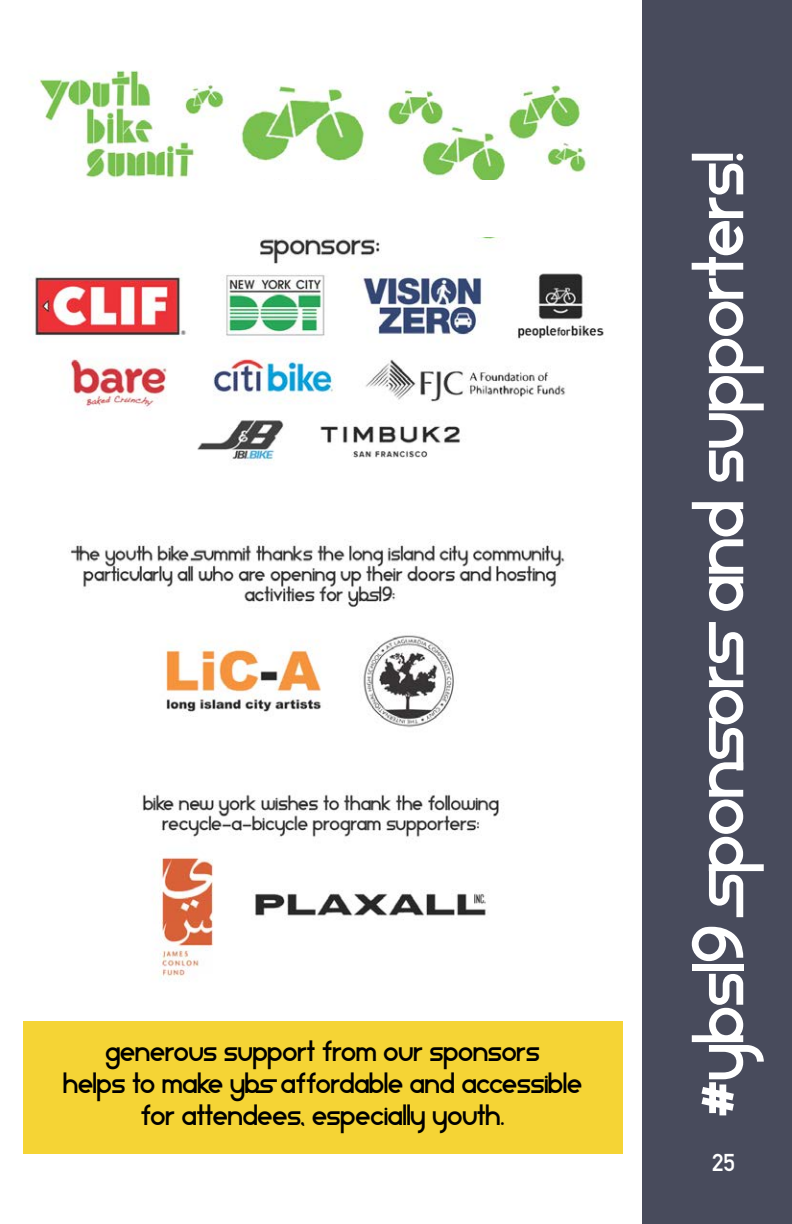
<style>
.page{position:relative;width:792px;height:1224px;background:#fff}
.page>*{position:absolute;margin:0;border:0;box-sizing:border-box;transform-origin:0 0}
.t1{font:60px "Star Avenue";color:#fff}
.t2{font:24px/32px "Star Avenue";color:#000;text-align:center}
.t3{font:700 24px "DIN Alternate";color:#fff}
</style>
<div class="page">
<div style="left:642px;top:0;width:150px;height:1224px;background:#484b5c"></div>
<div style="left:23px;top:1021px;width:599px;height:132px;background:#f5d435"></div>
<img style="left:29px;top:70px;width:558px;height:110px">
<img style="left:34px;top:238px;width:570px;height:227px">
<img style="left:70px;top:539px;width:495px;height:189px">
<img style="left:142px;top:794px;width:357px;height:186px">
<p class="t2" style="left:63px;top:1038px;width:520px">Generous support from our sponsors<br>helps to make YBS affordable and accessible for attendees, especially youth.</p>
<h1 class="t1" style="left:684px;top:1117px;width:966px;rotate:-90deg">#ybs19 SPONSORS and supporters!</h1>
<p class="t3" style="left:712px;top:1144px;width:25px">25</p>
</div>
